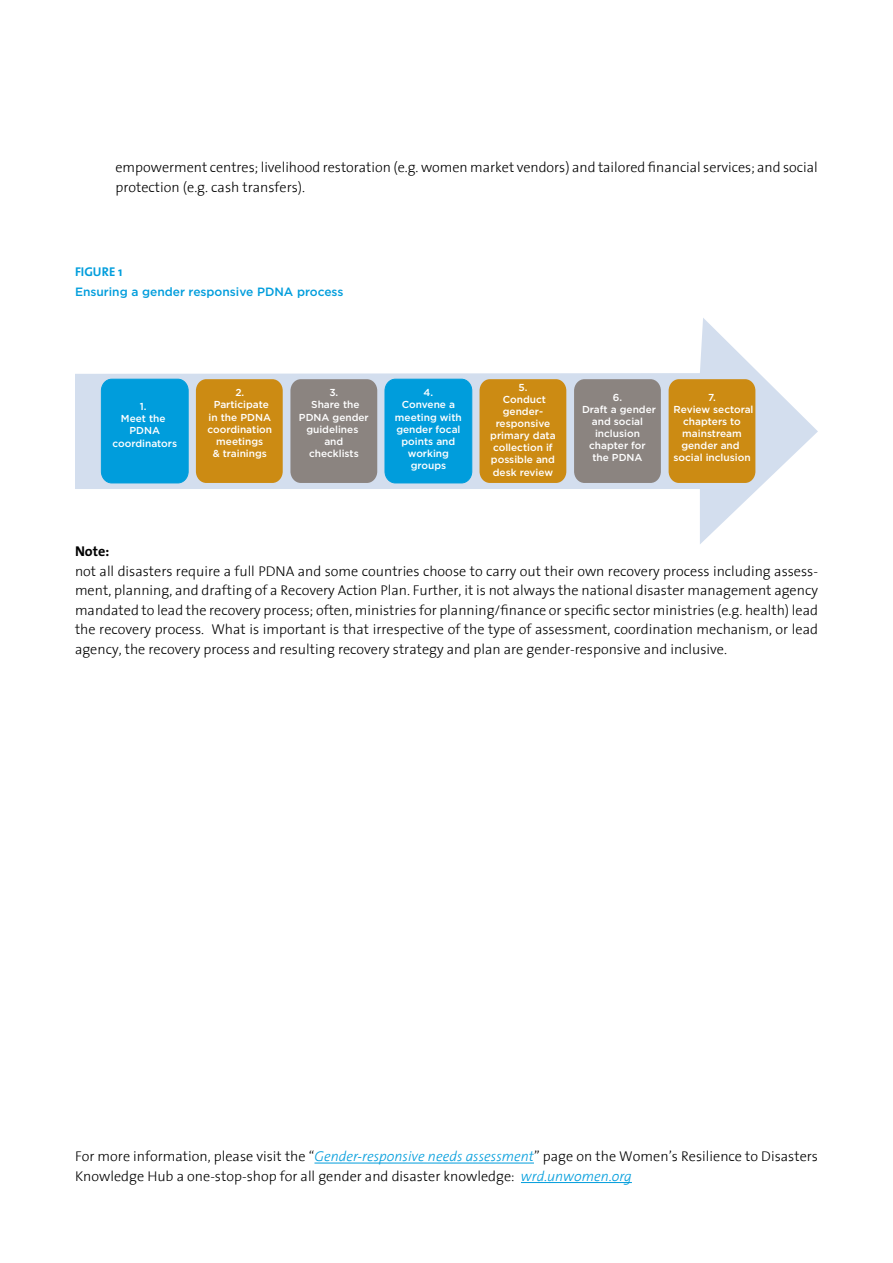
<style>
.page{position:relative;width:893px;height:1263px;background:#fff}
.page>*{position:absolute;margin:0;border:0;box-sizing:border-box;transform-origin:0 0}
.t1{font:300 14.25px/19.5px "The Sans";color:#000}
.t2{font:700 14.25px "The Sans";color:#000}
.t3{font:700 12.75px "The Sans";color:#009ddc}
.t4{font:500 12px "Gotham";color:#009ddc}
.t5{font:500 10.05px/12.1px "Gotham";color:#fff;text-align:center}
.s1{font-style:italic;color:#009ddc}
</style>
<div class="page">
<svg style="left:75px;top:318px;width:743px;height:226px"></svg>
<div style="left:101px;top:379px;width:87px;height:104px;background:#009ddc;border-radius:11px"></div>
<div style="left:101px;top:379px;width:87px;height:104px;border:1px solid #009ddc;border-radius:11px"></div>
<div style="left:196px;top:379px;width:87px;height:104px;background:#cc8b13;border-radius:11px"></div>
<div style="left:290px;top:379px;width:87px;height:104px;background:#8b8480;border-radius:11px"></div>
<div style="left:385px;top:379px;width:87px;height:104px;background:#009ddc;border-radius:11px"></div>
<div style="left:385px;top:379px;width:87px;height:104px;border:1px solid #009ddc;border-radius:11px"></div>
<div style="left:479px;top:379px;width:87px;height:104px;background:#cc8b13;border-radius:11px"></div>
<div style="left:574px;top:379px;width:87px;height:104px;background:#8b8480;border-radius:11px"></div>
<div style="left:669px;top:379px;width:86px;height:104px;background:#cc8b13;border-radius:11px"></div>
<hr style="left:314px;top:1163px;width:220px;height:1px;background:#009ddc">
<hr style="left:521px;top:1182px;width:111px;height:1px;background:#009ddc">
<p class="t1" style="left:116px;top:157px;width:704px">empowerment centres; livelihood restoration (e.g. women market vendors) and tailored financial services; and social protection (e.g. cash transfers).</p>
<p class="t3" style="left:75px;top:261px;width:49px">FIGURE 1</p>
<p class="t4" style="left:75px;top:284px;width:270px">Ensuring a gender responsive PDNA process</p>
<p class="t5" style="left:112px;top:400px;width:66px">1.<br>Meet the<br>PDNA coordinators</p>
<p class="t5" style="left:207px;top:387px;width:66px">2.<br>Participate in the PDNA coordination meetings<br>&amp; trainings</p>
<p class="t5" style="left:299px;top:387px;width:71px">3.<br>Share the<br>PDNA gender guidelines and checklists</p>
<p class="t5" style="left:395px;top:387px;width:68px">4.<br>Convene a meeting with gender focal points and working groups</p>
<p class="t5" style="left:490px;top:381px;width:67px">5.<br>Conduct gender&shy;responsive primary data collection if possible and desk review</p>
<p class="t5" style="left:582px;top:391px;width:75px">6.<br>Draft a gender and social inclusion chapter for the PDNA</p>
<p class="t5" style="left:673px;top:391px;width:82px">7.<br>Review sectoral chapters to mainstream gender and social inclusion</p>
<p class="t2" style="left:75px;top:540px;width:36px">Note:</p>
<p class="t1" style="left:75px;top:561px;width:745px;text-align:justify">not all disasters require a full PDNA and some countries choose to carry out their own recovery process including assess&shy;ment, planning, and drafting of a Recovery Action Plan. Further, it is not always the national disaster management agency mandated to lead the recovery process; often, ministries for planning/finance or specific sector ministries (e.g. health) lead the recovery process. What is important is that irrespective of the type of assessment, coordination mechanism, or lead agency, the recovery process and resulting recovery strategy and plan are gender-responsive and inclusive.</p>
<p class="t1" style="left:75px;top:1146px;width:744px">For more information, please visit the “<span class="s1">Gender-responsive needs assessment</span>” page on the Women’s Resilience to Disasters<br>Knowledge Hub a one-stop-shop for all gender and disaster knowledge: <span class="s1">wrd.unwomen.org</span></p>
</div>
